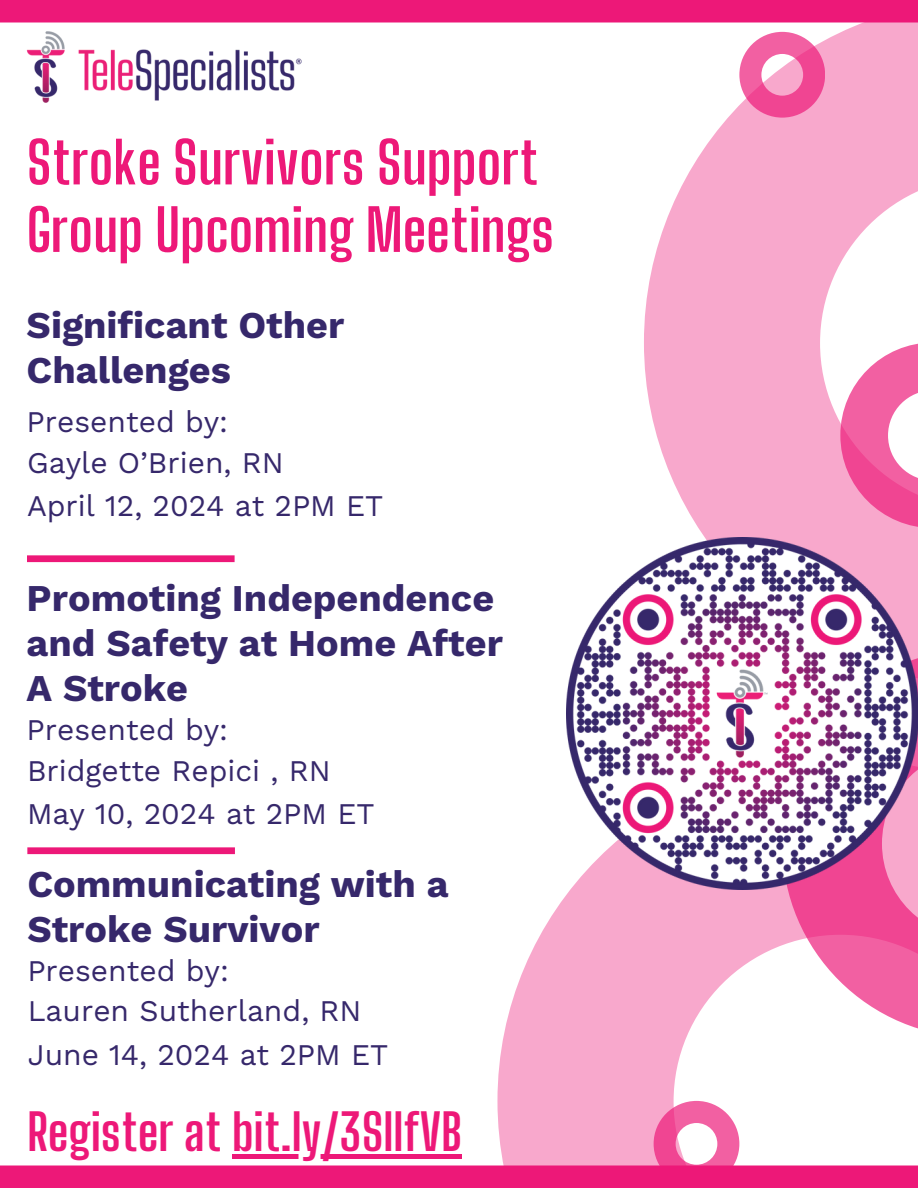
<style>
.page{position:relative;width:918px;height:1188px;background:#fff}
.page>*{position:absolute;margin:0;border:0;box-sizing:border-box;transform-origin:0 0}
.t1{font:700 57.15px/67.5px "Big Shoulders Display";color:#ed1878}
.t2{font:700 49.8px "Big Shoulders Display";color:#ed1878}
.t3{font:700 37.8px/45px "Work Sans";color:#36286b}
.t4{font:30px "Work Sans";color:#36286b}
</style>
<div class="page">
<svg style="left:644px;top:22px;width:274px;height:515px;fill:#f8a8cc"></svg>
<svg style="left:497px;top:889px;width:421px;height:277px;fill:#f8a8cc"></svg>
<svg style="left:782px;top:889px;width:136px;height:148px"></svg>
<svg style="left:840px;top:342px;width:78px;height:186px"></svg>
<svg style="left:739px;top:32px;width:86px;height:85px"></svg>
<img style="left:27px;top:32px;width:274px;height:71px">
<svg style="left:654px;top:1101px;width:85px;height:65px"></svg>
<div style="left:0;top:0;width:918px;height:22px;background:#ed1878"></div>
<div style="left:0;top:1166px;width:918px;height:22px;background:#ed1878"></div>
<div style="left:27px;top:555px;width:208px;height:7px;background:#ed1878"></div>
<div style="left:27px;top:847px;width:208px;height:7px;background:#ed1878"></div>
<div style="left:232px;top:1154px;width:229px;height:5px;background:#ed1878"></div>
<img style="left:566px;top:537px;width:352px;height:352px">
<p class="t1" style="left:27px;top:129px;width:529px">Stroke Survivors Support<br>Group Upcoming Meetings</p>
<p class="t3" style="left:27px;top:303px;width:319px">Significant Other<br>Challenges</p>
<h1 class="t4" style="left:27px;top:404px;width:203px">Presented by:</h1>
<h3 class="t4" style="left:27px;top:445px;width:258px">Gayle O’Brien, RN</h3>
<p class="t4" style="left:27px;top:488px;width:358px">April 12, 2024 at 2PM ET</p>
<p class="t3" style="left:27px;top:575px;width:478px">Promoting Independence and Safety at Home After<br>A Stroke</p>
<p class="t4" style="left:27px;top:712px;width:203px">Presented by:</p>
<p class="t4" style="left:27px;top:753px;width:305px">Bridgette Repici , RN</p>
<p class="t4" style="left:27px;top:796px;width:349px">May 10, 2024 at 2PM ET</p>
<p class="t3" style="left:27px;top:862px;width:423px">Communicating with a<br>Stroke Survivor</p>
<p class="t4" style="left:27px;top:953px;width:203px">Presented by:</p>
<p class="t4" style="left:28px;top:993px;width:335px">Lauren Sutherland, RN</p>
<h3 class="t4" style="left:28px;top:1037px;width:362px">June 14, 2024 at 2PM ET</h3>
<p class="t2" style="left:27px;top:1102px;width:436px">Register at bit.ly/3SIlfVB</p>
</div>
